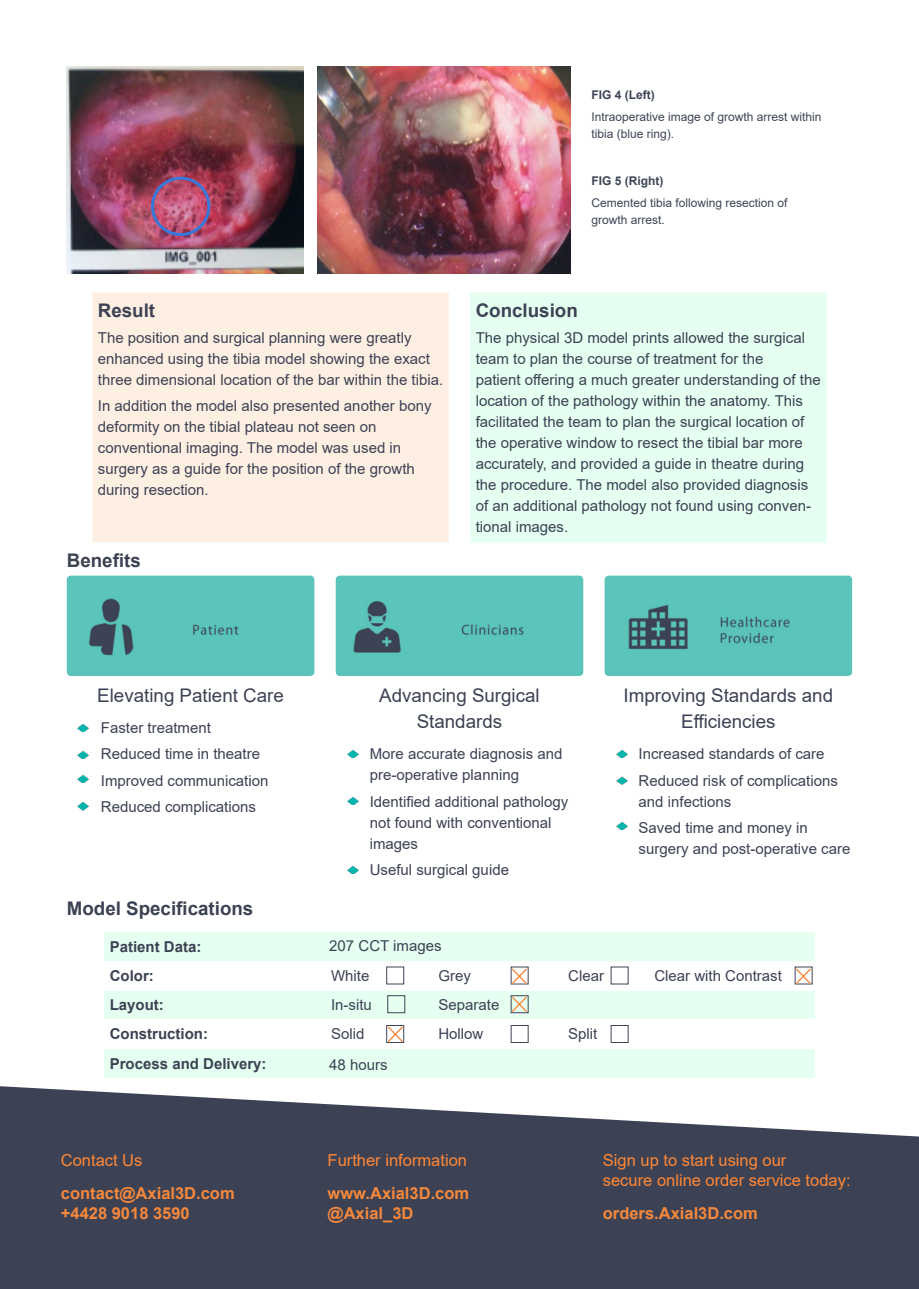
<style>
.page{position:relative;width:919px;height:1289px;background:#fff}
.page>*{position:absolute;margin:0;border:0;box-sizing:border-box;transform-origin:0 0}
.t1{font:18.75px/26.2px "Arial";color:#3c4254;text-align:center}
.t2{font:700 18.75px "Arial";color:#3c4254}
.t3{font:16.5px "Arial";color:#ff8736}
.t4{font:700 16.5px "Arial";color:#f6883c}
.t5{font:15px/21px "Arial";color:#3c4254}
.t6{font:700 15px "Arial";color:#3c4254}
.t7{font:12px/16.5px "Arial";color:#3c4454}
.t8{font:700 12px "Arial";color:#3c4454}
</style>
<div class="page">
<div style="left:92px;top:292px;width:357px;height:250px;background:#feefe3"></div>
<div style="left:470px;top:292px;width:356px;height:250px;background:#e5fff1"></div>
<img style="left:604px;top:575px;width:248px;height:101px">
<img style="left:335px;top:575px;width:248px;height:101px">
<img style="left:67px;top:575px;width:247px;height:101px">
<img style="left:67px;top:67px;width:236px;height:206px">
<img style="left:317px;top:67px;width:253px;height:206px">
<div style="left:104px;top:989px;width:710px;height:30px;background:#e5fff1"></div>
<div style="left:104px;top:1048px;width:710px;height:30px;background:#e5fff1"></div>
<div style="left:104px;top:931px;width:710px;height:30px;background:#e5fff1"></div>
<div style="left:104px;top:960px;width:710px;height:30px;background:#fff"></div>
<div style="left:386px;top:966px;width:18px;height:18px;border:1px solid #3c4454"></div>
<div style="left:386px;top:1025px;width:18px;height:17px;border:1px solid #3c4454"></div>
<div style="left:387px;top:995px;width:18px;height:18px;border:1px solid #3c4454"></div>
<div style="left:510px;top:995px;width:18px;height:18px;border:1px solid #3c4454"></div>
<svg style="left:77px;top:724px;width:11px;height:7px"></svg>
<svg style="left:77px;top:751px;width:11px;height:7px"></svg>
<svg style="left:77px;top:775px;width:11px;height:7px"></svg>
<svg style="left:77px;top:802px;width:11px;height:8px"></svg>
<svg style="left:616px;top:750px;width:11px;height:7px"></svg>
<svg style="left:616px;top:776px;width:11px;height:8px"></svg>
<svg style="left:616px;top:822px;width:11px;height:8px"></svg>
<svg style="left:347px;top:750px;width:11px;height:7px"></svg>
<svg style="left:347px;top:797px;width:11px;height:8px"></svg>
<svg style="left:347px;top:866px;width:11px;height:7px"></svg>
<svg style="left:0;top:1086px;width:918px;height:202px;fill:#3c4254"></svg>
<img style="left:510px;top:995px;width:17px;height:17px">
<img style="left:510px;top:967px;width:17px;height:17px">
<img style="left:386px;top:1025px;width:17px;height:17px">
<img style="left:794px;top:967px;width:17px;height:17px">
<div style="left:151px;top:177px;width:59px;height:59px;border:3px solid #3978db;border-radius:50%"></div>
<p class="t8" style="left:591px;top:87px;width:65px">FIG 4 (Left)</p>
<p class="t7" style="left:591px;top:109px;width:232px">Intraoperative image of growth arrest within tibia (blue ring).</p>
<p class="t2" style="left:98px;top:297px;width:59px">Result</p>
<p class="t5" style="left:98px;top:327px;width:347px">The position and surgical planning were greatly enhanced using the tibia model showing the exact three dimensional location of the bar within the tibia.</p>
<p class="t5" style="left:98px;top:395px;width:335px">In addition the model also presented another bony deformity on the tibial plateau not seen on conventional imaging. The model was used in surgery as a guide for the position of the growth during resection.</p>
<p class="t2" style="left:67px;top:547px;width:75px">Benefits</p>
<p class="t8" style="left:591px;top:173px;width:73px">FIG 5 (Right)</p>
<p class="t7" style="left:591px;top:195px;width:198px">Cemented tibia following resection of growth arrest.</p>
<p class="t2" style="left:475px;top:297px;width:104px">Conclusion</p>
<p class="t5" style="left:475px;top:327px;width:346px">The physical 3D model prints allowed the surgical team to plan the course of treatment for the<br>patient offering a much greater understanding of the location of the pathology within the anatomy. This facilitated the team to plan the surgical location of the operative window to resect the tibial bar more accurately, and provided a guide in theatre during the procedure. The model also provided diagnosis of an additional pathology not found using conven&shy;tional images.</p>
<p class="t1" style="left:97px;top:681px;width:188px">Elevating Patient Care</p>
<p class="t5" style="left:101px;top:717px;width:112px">Faster treatment</p>
<p class="t5" style="left:101px;top:743px;width:161px">Reduced time in theatre</p>
<p class="t5" style="left:101px;top:769px;width:169px">Improved communication</p>
<p class="t5" style="left:101px;top:796px;width:157px">Reduced complications</p>
<p class="t2" style="left:67px;top:895px;width:188px">Model Specifications</p>
<p class="t6" style="left:110px;top:936px;width:93px">Patient Data:</p>
<p class="t6" style="left:110px;top:965px;width:46px">Color:</p>
<p class="t6" style="left:110px;top:993px;width:56px">Layout:</p>
<p class="t6" style="left:110px;top:1023px;width:100px">Construction:</p>
<p class="t6" style="left:110px;top:1052px;width:158px">Process and Delivery:</p>
<p class="t3" style="left:61px;top:1148px;width:83px">Contact Us</p>
<p class="t4" style="left:61px;top:1181px;width:175px">contact@Axial3D.com</p>
<p class="t4" style="left:61px;top:1201px;width:130px">+4428 9018 3590</p>
<p class="t1" style="left:379px;top:681px;width:162px">Advancing Surgical<br>Standards</p>
<p class="t5" style="left:369px;top:743px;width:194px">More accurate diagnosis and pre-operative planning</p>
<p class="t5" style="left:369px;top:790px;width:200px">Identified additional pathology not found with conventional images</p>
<p class="t5" style="left:369px;top:859px;width:141px">Useful surgical guide</p>
<p class="t5" style="left:329px;top:934px;width:114px">207 CCT images</p>
<p class="t1" style="left:623px;top:681px;width:211px">Improving Standards and<br>Efficiencies</p>
<p class="t5" style="left:638px;top:743px;width:187px">Increased standards of care</p>
<p class="t5" style="left:638px;top:769px;width:201px">Reduced risk of complications and infections</p>
<p class="t5" style="left:638px;top:817px;width:213px">Saved time and money in surgery and post-operative care</p>
<p class="t5" style="left:331px;top:965px;width:40px">White</p>
<p class="t5" style="left:438px;top:965px;width:34px">Grey</p>
<p class="t5" style="left:568px;top:965px;width:37px">Clear</p>
<p class="t5" style="left:654px;top:965px;width:129px">Clear with Contrast</p>
<p class="t5" style="left:331px;top:993px;width:42px">In-situ</p>
<p class="t5" style="left:438px;top:993px;width:62px">Separate</p>
<p class="t5" style="left:331px;top:1023px;width:35px">Solid</p>
<p class="t5" style="left:438px;top:1023px;width:46px">Hollow</p>
<p class="t5" style="left:568px;top:1023px;width:31px">Split</p>
<p class="t5" style="left:329px;top:1054px;width:60px">48 hours</p>
<p class="t3" style="left:327px;top:1148px;width:141px">Further information</p>
<p class="t4" style="left:327px;top:1181px;width:143px">www.Axial3D.com</p>
<p class="t4" style="left:327px;top:1201px;width:87px">@Axial_3D</p>
<p class="t3" style="left:602px;top:1148px;width:185px">Sign up to start using our</p>
<p class="t3" style="left:602px;top:1168px;width:249px">secure online order service today:</p>
<p class="t4" style="left:602px;top:1201px;width:156px">orders.Axial3D.com</p>
</div>
